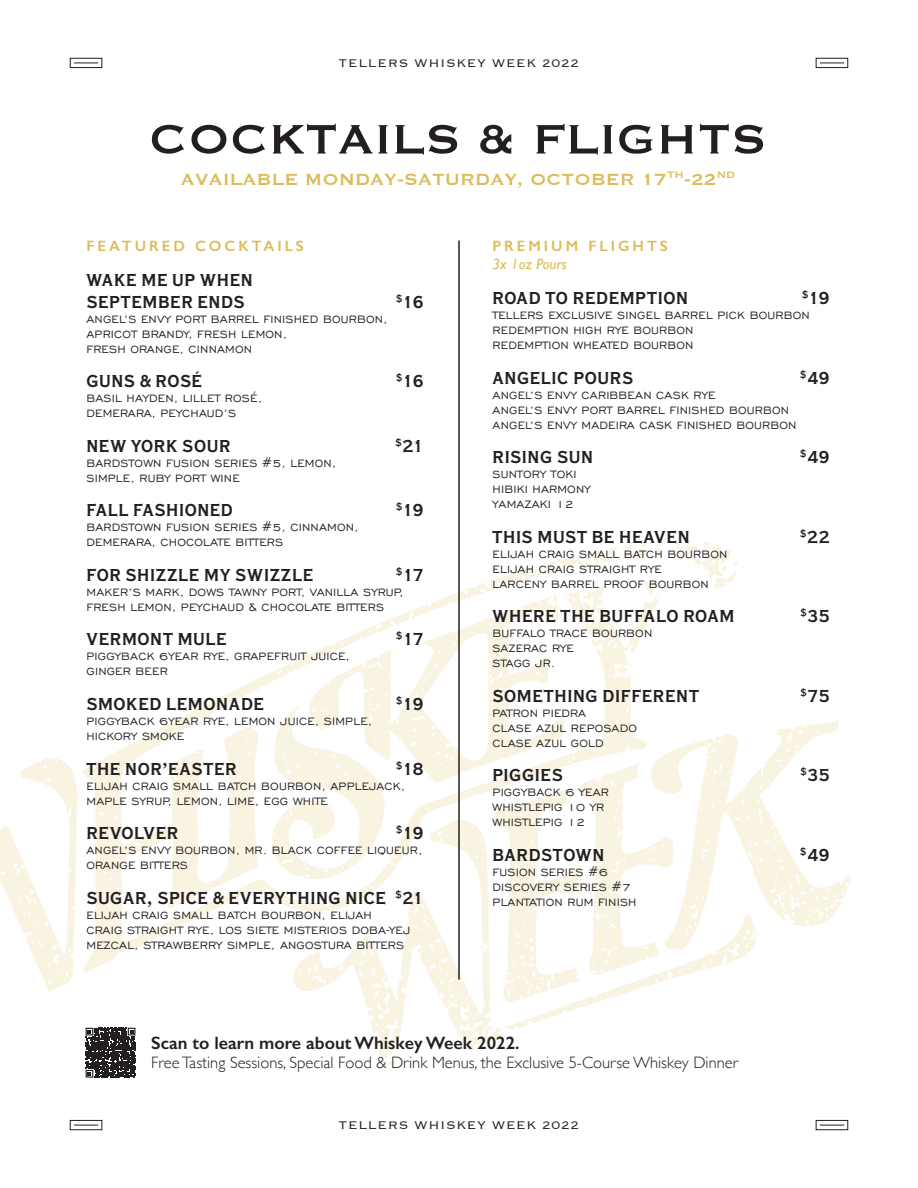
<style>
.page{position:relative;width:918px;height:1188px;background:#fff}
.page>*{position:absolute;margin:0;border:0;box-sizing:border-box;transform-origin:0 0}
.t1{font:54px "Copperplate";color:#231f20}
.t2{font:21px "Copperplate";color:#ddbb57}
.Dish_Name_2{font:700 18px/21.6px "Copperplate Con";letter-spacing:.035em;color:#231f20}
.t3{font:600 18px "Gill Sans";color:#231f20}
.t4{font:300 16.5px "Gill Sans";color:#231f20}
.Section_Title{font:600 15px/18px "Gill Sans";letter-spacing:.2em;color:#ddbb57}
.t5{font:300 14.4px "Copperplate";letter-spacing:.05em;color:#231f20}
.Dish_Description_2{font:13.5px/15px "Engravers Gothic BT";letter-spacing:.015em;color:#231f20}
.s1{font-weight:400;font-style:italic}
</style>
<div class="page">
<svg style="left:0;top:540px;width:852px;height:591px"></svg>
<div style="left:816px;top:58px;width:32px;height:10px;border:1px solid #231f20"></div>
<svg style="left:820px;top:62px;width:24px;height:1px"></svg>
<div style="left:70px;top:58px;width:32px;height:10px;border:1px solid #231f20"></div>
<svg style="left:74px;top:62px;width:24px;height:1px"></svg>
<div style="left:816px;top:1120px;width:32px;height:10px;border:1px solid #231f20"></div>
<svg style="left:820px;top:1125px;width:24px;height:1px"></svg>
<div style="left:70px;top:1120px;width:32px;height:10px;border:1px solid #231f20"></div>
<svg style="left:74px;top:1125px;width:24px;height:1px"></svg>
<hr style="left:458px;top:241px;width:2px;height:739px;background:#231f20">
<svg style="left:83px;top:1026px;width:55px;height:54px"></svg>
<svg style="left:86px;top:1028px;width:49px;height:50px;background:#403d3e"></svg>
<p class="t5" style="left:339px;top:54px;width:242px">TELLERS WHISKEY WEEK 2022</p>
<p class="t1" style="left:149px;top:104px;width:619px">COCKTAILS &amp; FLIGHTS</p>
<p class="t2" style="left:181px;top:166px;width:556px">AVAILABLE MONDAY-SATURDAY, OCTOBER 17<sup>TH</sup>-22<sup>ND</sup></p>
<p class="Section_Title" style="left:86px;top:237px;width:219px">FEATURED COCKTAILS</p>
<p class="Dish_Name_2" style="left:86px;top:270px;width:168px">WAKE ME UP WHEN<br>SEPTEMBER ENDS</p>
<p class="Dish_Name_2" style="left:396px;top:291px;width:30px"><sup>$</sup>16</p>
<p class="Dish_Description_2" style="left:86px;top:311px;width:303px">ANGEL’S ENVY PORT BARREL FINISHED BOURBON,<br>APRICOT BRANDY, FRESH LEMON,<br>FRESH ORANGE, CINNAMON</p>
<p class="Dish_Name_2" style="left:86px;top:371px;width:117px">GUNS &amp; ROSÉ</p>
<p class="Dish_Name_2" style="left:396px;top:371px;width:30px"><sup>$</sup>16</p>
<p class="Dish_Description_2" style="left:86px;top:391px;width:177px">BASIL HAYDEN, LILLET ROSÉ,<br>DEMERARA, PEYCHAUD’S</p>
<p class="Dish_Name_2" style="left:86px;top:435px;width:146px">NEW YORK SOUR</p>
<p class="Dish_Name_2" style="left:395px;top:435px;width:30px"><sup>$</sup>21</p>
<p class="Dish_Description_2" style="left:86px;top:455px;width:251px">BARDSTOWN FUSION SERIES #5, LEMON,<br>SIMPLE, RUBY PORT WINE</p>
<p class="Dish_Name_2" style="left:86px;top:500px;width:148px">FALL FASHIONED</p>
<p class="Dish_Name_2" style="left:396px;top:500px;width:30px"><sup>$</sup>19</p>
<p class="Dish_Description_2" style="left:86px;top:520px;width:274px">BARDSTOWN FUSION SERIES #5, CINNAMON,<br>DEMERARA, CHOCOLATE BITTERS</p>
<p class="Dish_Name_2" style="left:86px;top:564px;width:228px">FOR SHIZZLE MY SWIZZLE</p>
<p class="Dish_Name_2" style="left:396px;top:564px;width:29px"><sup>$</sup>17</p>
<p class="Dish_Description_2" style="left:86px;top:584px;width:319px">MAKER’S MARK, DOWS TAWNY PORT, VANILLA SYRUP,<br>FRESH LEMON, PEYCHAUD &amp; CHOCOLATE BITTERS</p>
<p class="Dish_Name_2" style="left:86px;top:629px;width:142px">VERMONT MULE</p>
<p class="Dish_Name_2" style="left:396px;top:629px;width:29px"><sup>$</sup>17</p>
<p class="Dish_Description_2" style="left:86px;top:649px;width:265px">PIGGYBACK 6YEAR RYE, GRAPEFRUIT JUICE,<br>GINGER BEER</p>
<p class="Dish_Name_2" style="left:86px;top:694px;width:179px">SMOKED LEMONADE</p>
<p class="Dish_Name_2" style="left:396px;top:694px;width:30px"><sup>$</sup>19</p>
<p class="Dish_Description_2" style="left:86px;top:714px;width:287px">PIGGYBACK 6YEAR RYE, LEMON JUICE, SIMPLE,<br>HICKORY SMOKE</p>
<p class="Dish_Name_2" style="left:86px;top:758px;width:152px">THE NOR’EASTER</p>
<p class="Dish_Name_2" style="left:396px;top:758px;width:30px"><sup>$</sup>18</p>
<p class="Dish_Description_2" style="left:86px;top:778px;width:320px">ELIJAH CRAIG SMALL BATCH BOURBON, APPLEJACK,<br>MAPLE SYRUP, LEMON, LIME, EGG WHITE</p>
<p class="Dish_Name_2" style="left:86px;top:823px;width:93px">REVOLVER</p>
<p class="Dish_Name_2" style="left:396px;top:823px;width:30px"><sup>$</sup>19</p>
<p class="Dish_Description_2" style="left:86px;top:843px;width:338px">ANGEL’S ENVY BOURBON, MR. BLACK COFFEE LIQUEUR,<br>ORANGE BITTERS</p>
<p class="Dish_Name_2" style="left:86px;top:887px;width:339px">SUGAR, SPICE &amp; EVERYTHING NICE <sup>$</sup>21</p>
<p class="Dish_Description_2" style="left:86px;top:907px;width:325px">ELIJAH CRAIG SMALL BATCH BOURBON, ELIJAH<br>CRAIG STRAIGHT RYE, LOS SIETE MISTERIOS DOBA-YEJ<br>MEZCAL, STRAWBERRY SIMPLE, ANGOSTURA BITTERS</p>
<p class="Section_Title" style="left:492px;top:237px;width:177px">PREMIUM FLIGHTS<br><span class="s1">3x 1oz Pours</span></p>
<p class="Dish_Name_2" style="left:492px;top:288px;width:197px">ROAD TO REDEMPTION</p>
<p class="Dish_Name_2" style="left:802px;top:288px;width:30px"><sup>$</sup>19</p>
<p class="Dish_Description_2" style="left:493px;top:308px;width:319px">TELLERS EXCLUSIVE SINGEL BARREL PICK BOURBON<br>REDEMPTION HIGH RYE BOURBON<br>REDEMPTION WHEATED BOURBON</p>
<p class="Dish_Name_2" style="left:492px;top:367px;width:142px">ANGELIC POURS</p>
<p class="Dish_Name_2" style="left:800px;top:367px;width:32px"><sup>$</sup>49</p>
<p class="Dish_Description_2" style="left:493px;top:387px;width:305px">ANGEL’S ENVY CARIBBEAN CASK RYE<br>ANGEL’S ENVY PORT BARREL FINISHED BOURBON<br>ANGEL’S ENVY MADEIRA CASK FINISHED BOURBON</p>
<p class="Dish_Name_2" style="left:492px;top:447px;width:102px">RISING SUN</p>
<p class="Dish_Name_2" style="left:800px;top:447px;width:32px"><sup>$</sup>49</p>
<p class="Dish_Description_2" style="left:493px;top:467px;width:100px">SUNTORY TOKI<br>HIBIKI HARMONY<br>YAMAZAKI 12</p>
<p class="Dish_Name_2" style="left:492px;top:526px;width:199px">THIS MUST BE HEAVEN</p>
<p class="Dish_Name_2" style="left:800px;top:526px;width:32px"><sup>$</sup>22</p>
<p class="Dish_Description_2" style="left:493px;top:546px;width:236px">ELIJAH CRAIG SMALL BATCH BOURBON<br>ELIJAH CRAIG STRAIGHT RYE<br>LARCENY BARREL PROOF BOURBON</p>
<p class="Dish_Name_2" style="left:492px;top:606px;width:244px">WHERE THE BUFFALO ROAM</p>
<p class="Dish_Name_2" style="left:800px;top:606px;width:31px"><sup>$</sup>35</p>
<p class="Dish_Description_2" style="left:493px;top:626px;width:161px">BUFFALO TRACE BOURBON<br>SAZERAC RYE<br>STAGG JR.</p>
<p class="Dish_Name_2" style="left:492px;top:685px;width:208px">SOMETHING DIFFERENT</p>
<p class="Dish_Name_2" style="left:800px;top:685px;width:31px"><sup>$</sup>75</p>
<p class="Dish_Description_2" style="left:493px;top:705px;width:146px">PATRON PIEDRA<br>CLASE AZUL REPOSADO<br>CLASE AZUL GOLD</p>
<p class="Dish_Name_2" style="left:492px;top:765px;width:72px">PIGGIES</p>
<p class="Dish_Name_2" style="left:800px;top:765px;width:31px"><sup>$</sup>35</p>
<p class="Dish_Description_2" style="left:493px;top:785px;width:118px">PIGGYBACK 6 YEAR<br>WHISTLEPIG 10 YR<br>WHISTLEPIG 12</p>
<p class="Dish_Name_2" style="left:492px;top:845px;width:114px">BARDSTOWN</p>
<p class="Dish_Name_2" style="left:800px;top:845px;width:32px"><sup>$</sup>49</p>
<p class="Dish_Description_2" style="left:493px;top:864px;width:146px">FUSION SERIES #6<br>DISCOVERY SERIES #7<br>PLANTATION RUM FINISH</p>
<p class="t3" style="left:151px;top:1032px;width:370px">Scan to learn more about Whiskey Week 2022.</p>
<p class="t4" style="left:151px;top:1050px;width:589px">Free Tasting Sessions, Special Food &amp; Drink Menus, the Exclusive 5-Course Whiskey Dinner</p>
<p class="t5" style="left:339px;top:1116px;width:242px">TELLERS WHISKEY WEEK 2022</p>
</div>
